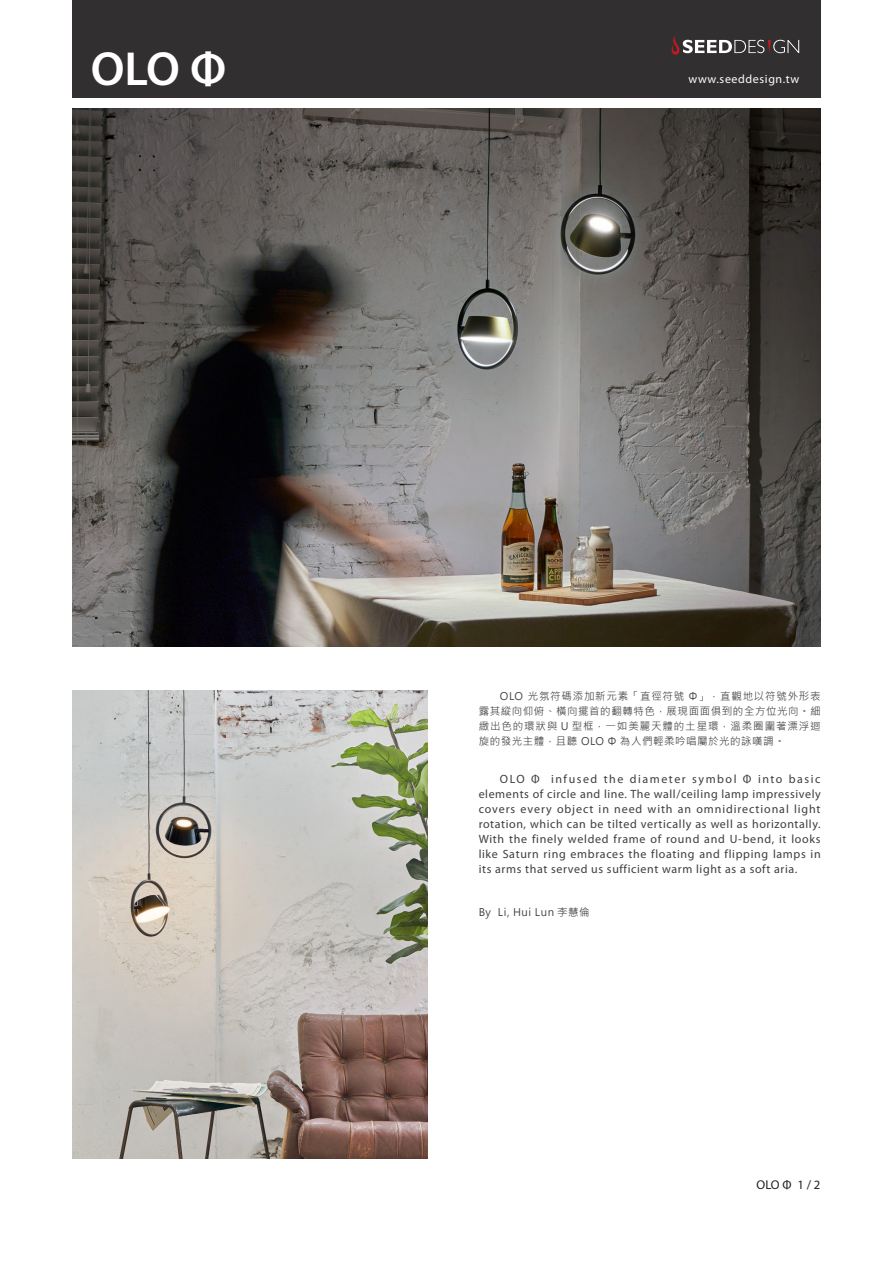
<style>
.page{position:relative;width:893px;height:1263px;background:#fff}
.page>*{position:absolute;margin:0;border:0;box-sizing:border-box;transform-origin:0 0}
.t1{font:600 48px "Myriad Pro";color:#fff}
.t2{font:12.75px "Myriad Pro";color:#231f20}
.t3{font:12px/15px "Myriad Pro";letter-spacing:.05em;color:#3e3e3f;text-align:justify}
.t4{font:12px "Myriad Pro";letter-spacing:.05em;color:#fff}
.t5{font:10.5px/15px "Microsoft Jheng Hei";letter-spacing:.05em;color:#3e3e3f;text-align:justify}
</style>
<div class="page">
<img style="left:73px;top:691px;width:355px;height:467px">
<div style="left:72px;top:0;width:749px;height:98px;background:#312f30"></div>
<svg style="left:671px;top:35px;width:128px;height:20px"></svg>
<img style="left:72px;top:108px;width:749px;height:538px">
<p class="t1" style="left:91px;top:38px;width:137px">OLO Φ</p>
<p class="t4" style="left:688px;top:72px;width:112px">www.seeddesign.tw</p>
<p class="t5" style="left:479px;top:688px;width:344px;text-indent:21px">OLO 光氛符碼添加新元素「直徑符號 Φ」，直觀地以符號外形表露其縱向仰俯、橫向擺首的翻轉特色，展現面面俱到的全方位光向。細緻出色的環狀與 U 型框，一如美麗天體的土星環，溫柔圈圍著漂浮迴旋的發光主體，且聽 OLO Φ 為人們輕柔吟唱屬於光的詠嘆調。</p>
<p class="t3" style="left:479px;top:771px;width:344px;text-indent:21px">OLO Φ infused the diameter symbol Φ into basic elements of circle and line. The wall/ceiling lamp impressively covers every object in need with an omnidirectional light rotation, which can be tilted vertically as well as horizontally.<br>With the finely welded frame of round and U-bend, it looks like Saturn ring embraces the floating and flipping lamps in its arms that served us sufficient warm light as a soft aria.</p>
<p class="t5" style="left:479px;top:904px;width:113px">By Li, Hui Lun 李慧倫</p>
<p class="t2" style="left:757px;top:1177px;width:65px">OLO Φ 1 / 2</p>
</div>
